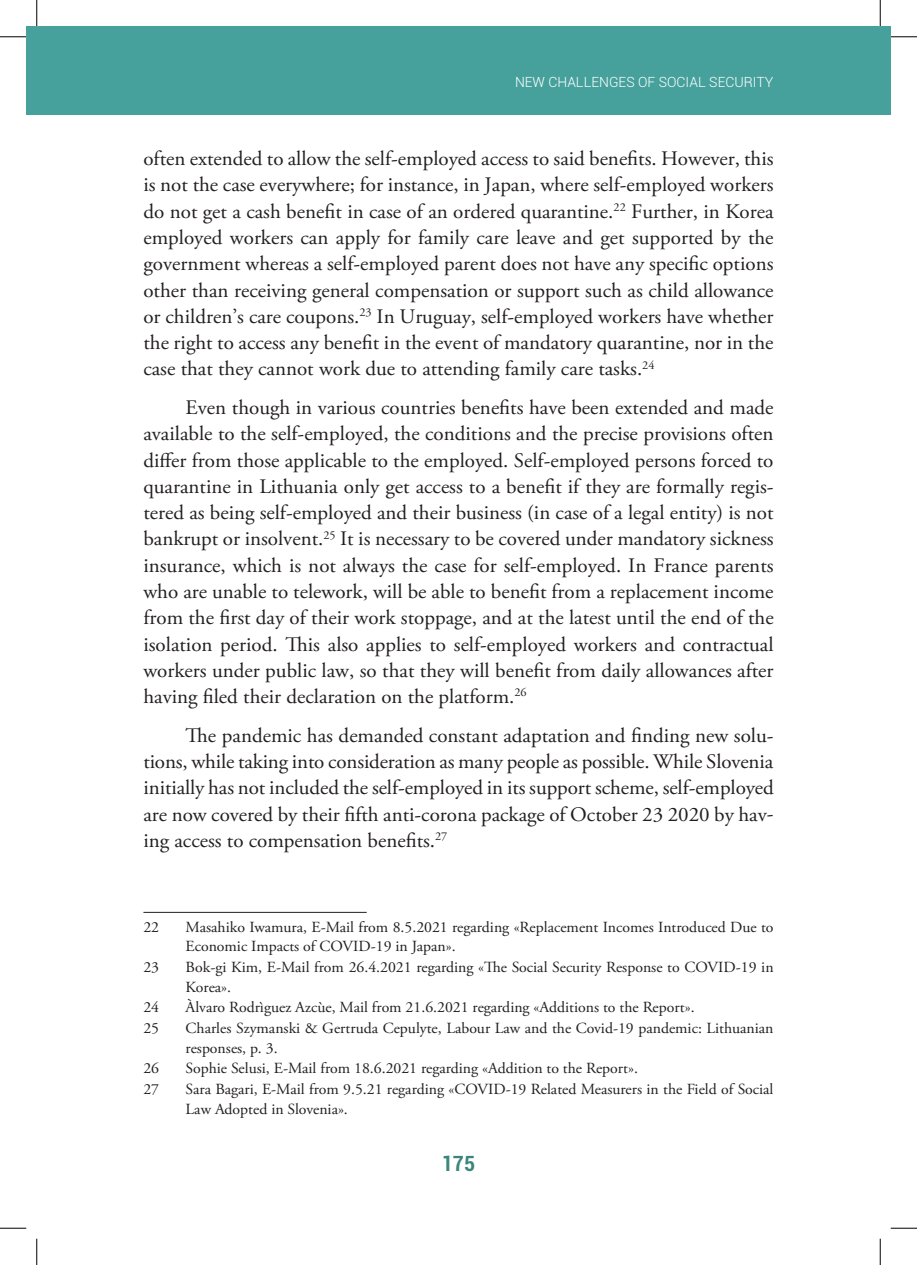
<style>
.page{position:relative;width:917px;height:1265px;background:#fff}
.page>*{position:absolute;margin:0;border:0;box-sizing:border-box;transform-origin:0 0}
.t1{font:700 condensed 21px "Roboto";color:#3b857c}
.t2{font:20.65px/26.2px "Adobe Garamond Pro";color:#231f20;text-align:justify}
.t3{font:15.4px/19.2px "Adobe Garamond Pro";color:#231f20}
.t4{font:300 14px "Roboto";color:#fff}
</style>
<div class="page">
<div style="left:27px;top:27px;width:863px;height:88px;background:#46a19c"></div>
<hr style="left:143px;top:911px;width:224px;height:1px;background:#231f20">
<svg style="left:0;top:36px;width:26px;height:1px"></svg>
<svg style="left:891px;top:36px;width:26px;height:1px"></svg>
<svg style="left:0;top:1227px;width:26px;height:1px"></svg>
<svg style="left:891px;top:1227px;width:26px;height:1px"></svg>
<svg style="left:36px;top:0;width:1px;height:26px"></svg>
<svg style="left:36px;top:1238px;width:1px;height:26px"></svg>
<svg style="left:880px;top:0;width:1px;height:26px"></svg>
<svg style="left:880px;top:1238px;width:1px;height:26px"></svg>
<p class="t4" style="left:515px;top:72px;width:260px">NEW CHALLENGES OF SOCIAL SECURITY</p>
<p class="t2" style="left:143px;top:146px;width:632px">often extended to allow the self-employed access to said benefits. However, this is not the case everywhere; for instance, in Japan, where self-employed workers do not get a cash benefit in case of an ordered quarantine.<sup>22</sup> Further, in Korea employed workers can apply for family care leave and get supported by the government whereas a self-employed parent does not have any specific options other than receiving general compensation or support such as child allowance or children’s care coupons.<sup>23</sup> In Uruguay, self-employed workers have whether the right to access any benefit in the event of mandatory quarantine, nor in the case that they cannot work due to attending family care tasks.<sup>24</sup></p>
<p class="t2" style="left:143px;top:395px;width:632px;text-indent:42px">Even though in various countries benefits have been extended and made available to the self-employed, the conditions and the precise provisions often differ from those applicable to the employed. Self-employed persons forced to quarantine in Lithuania only get access to a benefit if they are formally regis&shy;tered as being self-employed and their business (in case of a legal entity) is not bankrupt or insolvent.<sup>25</sup> It is necessary to be covered under mandatory sickness insurance, which is not always the case for self-employed. In France parents who are unable to telework, will be able to benefit from a replacement income from the first day of their work stoppage, and at the latest until the end of the isolation period. This also applies to self-employed workers and contractual workers under public law, so that they will benefit from daily allowances after having filed their declaration on the platform.<sup>26</sup></p>
<p class="t2" style="left:143px;top:722px;width:632px;text-indent:42px">The pandemic has demanded constant adaptation and finding new solu&shy;tions, while taking into consideration as many people as possible. While Slovenia initially has not included the self-employed in its support scheme, self-employed are now covered by their fifth anti-corona package of October 23 2020 by hav&shy;ing access to compensation benefits.<sup>27</sup></p>
<p class="t3" style="left:143px;top:918px;width:17px">22</p>
<p class="t3" style="left:186px;top:918px;width:589px">Masahiko Iwamura, E-Mail from 8.5.2021 regarding «Replacement Incomes Introduced Due to<br>Economic Impacts of COVID-19 in Japan».</p>
<p class="t3" style="left:143px;top:958px;width:17px">23</p>
<p class="t3" style="left:186px;top:958px;width:589px">Bok-gi Kim, E-Mail from 26.4.2021 regarding «The Social Security Response to COVID-19 in<br>Korea».</p>
<p class="t3" style="left:143px;top:998px;width:17px">24</p>
<p class="t3" style="left:186px;top:998px;width:510px">Àlvaro Rodrìguez Azcùe, Mail from 21.6.2021 regarding «Additions to the Report».</p>
<p class="t3" style="left:143px;top:1019px;width:17px">25</p>
<p class="t3" style="left:186px;top:1019px;width:589px">Charles Szymanski &amp; Gertruda Cepulyte, Labour Law and the Covid-19 pandemic: Lithuanian responses, p. 3.</p>
<p class="t3" style="left:143px;top:1059px;width:17px">26</p>
<p class="t3" style="left:186px;top:1059px;width:454px">Sophie Selusi, E-Mail from 18.6.2021 regarding «Addition to the Report».</p>
<p class="t3" style="left:143px;top:1080px;width:17px">27</p>
<p class="t3" style="left:186px;top:1080px;width:589px">Sara Bagari, E-Mail from 9.5.21 regarding «COVID-19 Related Measurers in the Field of Social<br>Law Adopted in Slovenia».</p>
<p class="t1" style="left:442px;top:1148px;width:35px">175</p>
</div>
